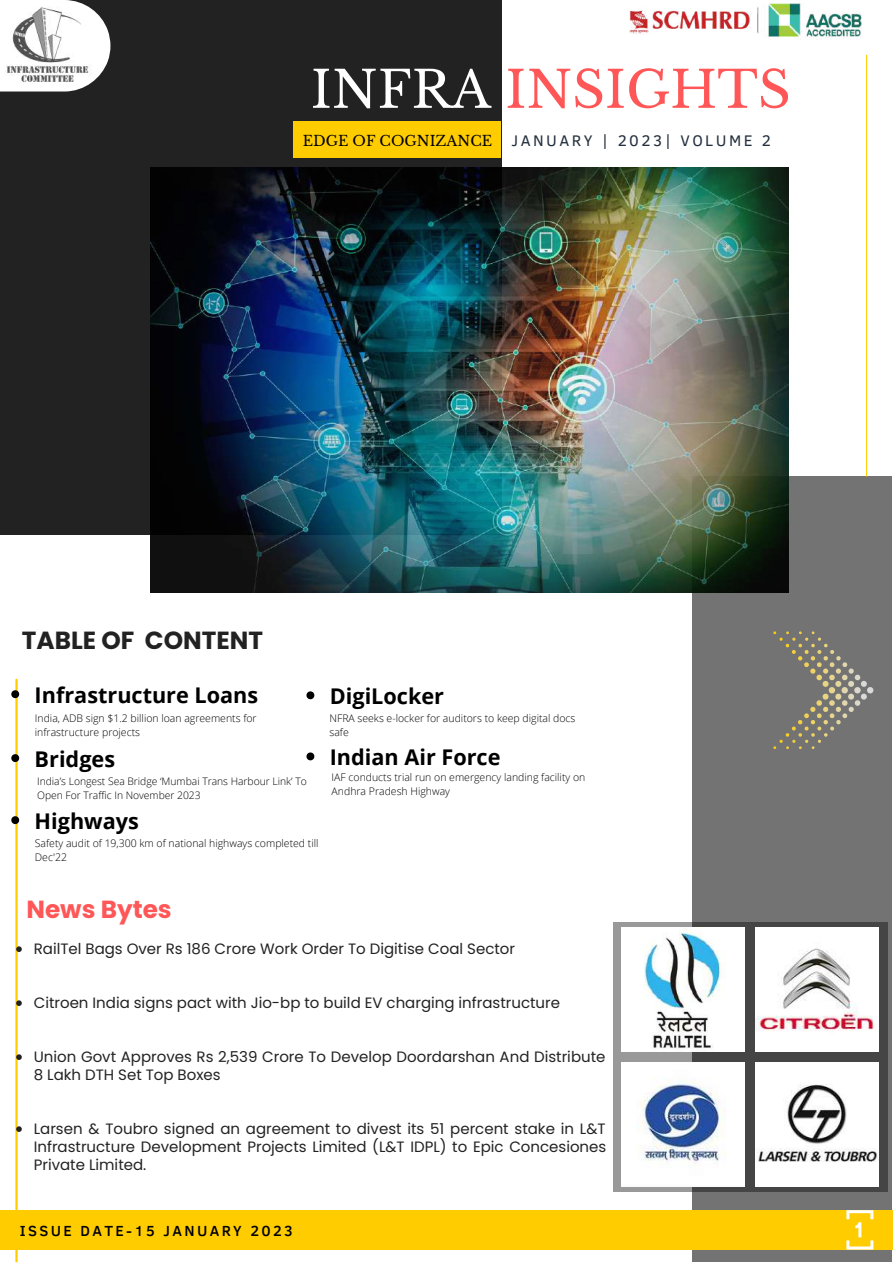
<style>
.page{position:relative;width:893px;height:1264px;background:#fff}
.page>*{position:absolute;margin:0;border:0;box-sizing:border-box;transform-origin:0 0}
.t1{font:50.7px "Libre Baskerville";color:#ff5757}
.t2{font:700 24.75px "Poppins";color:#222}
.t3{font:700 24.75px "Poppins";color:#ff5757}
.t4{font:700 21.6px "Open Sans";color:#000}
.t5{font:15.75px "Clear Sans";letter-spacing:.155em;color:#24303d}
.t6{font:15px/18px "Poppins";color:#222}
.t7{font:500 15px "Clear Sans";letter-spacing:.155em;color:#000}
.t8{font:14.25px "Libre Baskerville";color:#000}
.t9{font:300 10.5px/14px "Open Sans";color:#000}
.t10{font:300 10.35px/13.8px "Open Sans";color:#000}
.s1{color:#fff}
</style>
<div class="page">
<div style="left:0;top:0;width:501px;height:535px;background:#222"></div>
<div style="left:691px;top:476px;width:200px;height:785px;background:#737373"></div>
<hr style="left:15px;top:680px;width:3px;height:581px;background:#fc0">
<hr style="left:866px;top:55px;width:1px;height:421px;background:#fc0">
<div style="left:0;top:1210px;width:892px;height:39px;background:#fc0"></div>
<img style="left:629px;top:3px;width:233px;height:35px">
<svg style="left:0;top:0;width:110px;height:91px"></svg>
<img style="left:0;top:7px;width:104px;height:82px">
<img style="left:150px;top:168px;width:638px;height:425px">
<div style="left:293px;top:122px;width:207px;height:36px;background:#fc0"></div>
<svg style="left:773px;top:631px;width:100px;height:118px"></svg>
<svg style="left:846px;top:1210px;width:27px;height:39px"></svg>
<svg style="left:613px;top:921px;width:274px;height:270px;background:#6b6b6b"></svg>
<img style="left:621px;top:1062px;width:123px;height:124px">
<img style="left:755px;top:1062px;width:123px;height:124px">
<img style="left:621px;top:927px;width:123px;height:124px">
<img style="left:755px;top:927px;width:123px;height:124px">
<svg style="left:16px;top:946px;width:6px;height:6px"></svg>
<svg style="left:16px;top:1000px;width:6px;height:5px"></svg>
<svg style="left:16px;top:1054px;width:6px;height:5px"></svg>
<svg style="left:16px;top:1126px;width:6px;height:5px"></svg>
<svg style="left:11px;top:816px;width:8px;height:8px"></svg>
<svg style="left:306px;top:691px;width:8px;height:8px"></svg>
<svg style="left:11px;top:754px;width:8px;height:8px"></svg>
<svg style="left:306px;top:752px;width:8px;height:8px"></svg>
<svg style="left:11px;top:690px;width:8px;height:8px"></svg>
<h1 class="t1" style="left:311px;top:59px;width:481px"><span class="s1">INFRA</span> INSIGHTS</h1>
<p class="t5" style="left:511px;top:129px;width:261px">JANUARY | 2023| VOLUME 2</p>
<p class="t8" style="left:303px;top:132px;width:191px">EDGE OF COGNIZANCE</p>
<h2 class="t2" style="left:22px;top:623px;width:243px">TABLE OF CONTENT</h2>
<h3 class="t4" style="left:35px;top:679px;width:225px">Infrastructure Loans</h3>
<p class="t9" style="left:35px;top:711px;width:223px">India, ADB sign $1.2 billion loan agreements for infrastructure projects</p>
<h3 class="t4" style="left:330px;top:680px;width:116px">DigiLocker</h3>
<p class="t9" style="left:329px;top:711px;width:247px">NFRA seeks e-locker for auditors to keep digital docs safe</p>
<h3 class="t4" style="left:35px;top:743px;width:82px">Bridges</h3>
<p class="t10" style="left:37px;top:774px;width:271px">India’s Longest Sea Bridge ‘Mumbai Trans Harbour Link’ To<br>Open For Traffic In November 2023</p>
<h3 class="t4" style="left:35px;top:805px;width:106px">Highways</h3>
<p class="t9" style="left:35px;top:835px;width:285px">Safety audit of 19,300 km of national highways completed till<br>Dec'22</p>
<h3 class="t4" style="left:330px;top:741px;width:172px">Indian Air Force</h3>
<p class="t9" style="left:331px;top:770px;width:255px">IAF conducts trial run on emergency landing facility on<br>Andhra Pradesh Highway</p>
<h2 class="t3" style="left:26px;top:891px;width:147px">News Bytes</h2>
<p class="t6" style="left:34px;top:940px;width:482px">RailTel Bags Over Rs 186 Crore Work Order To Digitise Coal Sector</p>
<p class="t6" style="left:34px;top:993px;width:527px">Citroen India signs pact with Jio-bp to build EV charging infrastructure</p>
<p class="t6" style="left:34px;top:1047px;width:573px">Union Govt Approves Rs 2,539 Crore To Develop Doordarshan And Distribute<br>8 Lakh DTH Set Top Boxes</p>
<p class="t6" style="left:34px;top:1119px;width:574px;text-align:justify">Larsen &amp; Toubro signed an agreement to divest its 51 percent stake in L&amp;T Infrastructure Development Projects Limited (L&amp;T IDPL) to Epic Concesiones Private Limited.</p>
<p class="t7" style="left:20px;top:1219px;width:275px">ISSUE DATE-15 JANUARY 2023</p>
</div>
